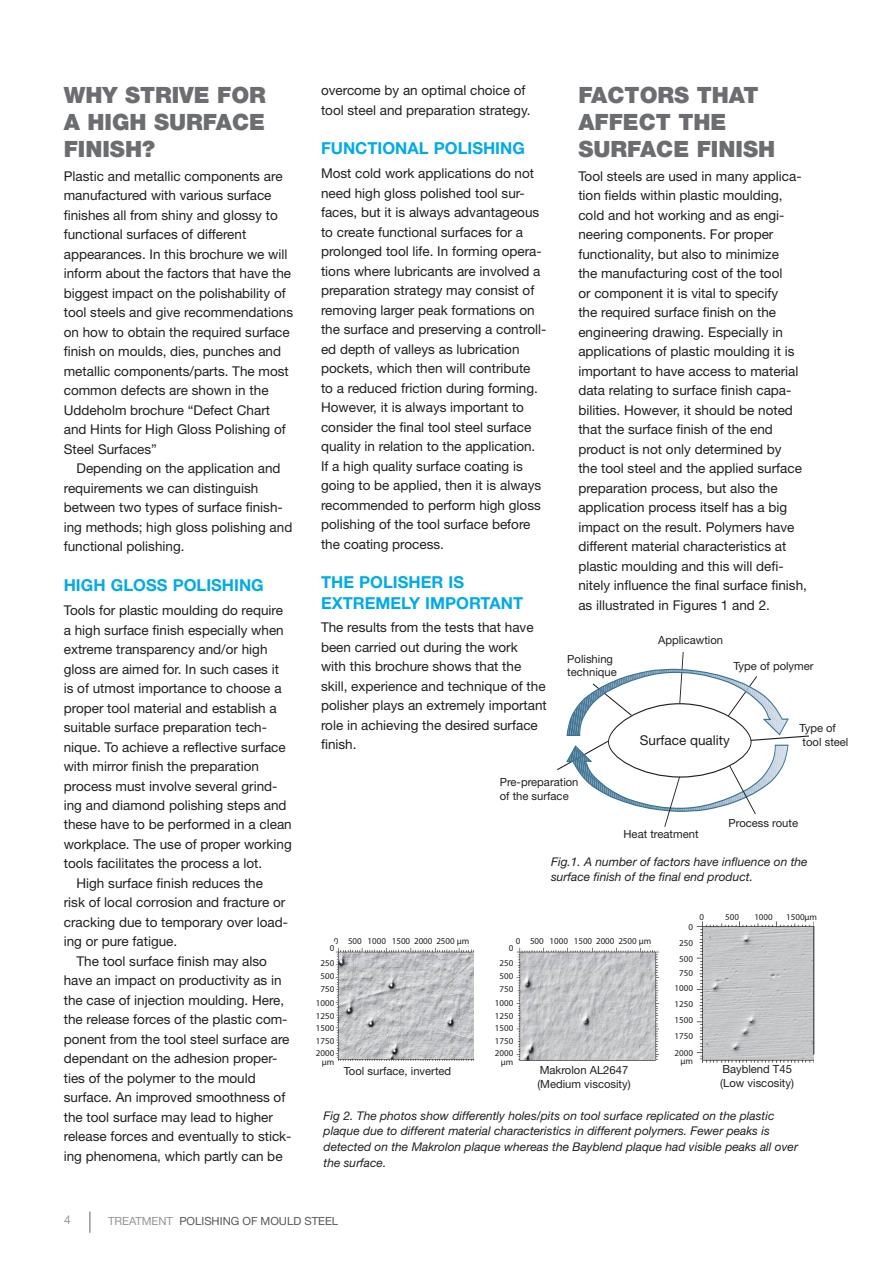
<style>
.page{position:relative;width:893px;height:1263px;background:#fff}
.page>*{position:absolute;margin:0;border:0;box-sizing:border-box;transform-origin:0 0}
.t1{font:900 22.5px/27px "Helvetica Neue";color:#6c6d70;text-align:justify}
.t2{font:700 16.5px/20.2px "Helvetica Neue";color:#00abe7}
.t3{font:13.5px/19.5px "Helvetica Neue";color:#231f20}
.t4{font:italic 12px/15.8px "Helvetica Neue";color:#231f20}
.t5{font:12px "Helvetica Neue";color:#939598}
.t6{font:11.25px/13.5px "Helvetica Neue";color:#231f20}
.t7{font:11.25px "Helvetica Neue";color:#57585a}
.t8{font:9px/12.9px "Myriad Pro";color:#231f20;text-align:center}
.s1{color:#939598}
</style>
<div class="page">
<hr style="left:89px;top:1211px;width:2px;height:22px;background:#939598">
<img style="left:336px;top:946px;width:138px;height:114px">
<img style="left:517px;top:946px;width:141px;height:115px">
<img style="left:696px;top:921px;width:118px;height:141px">
<hr style="left:813px;top:926px;width:1px;height:128px;background:#231f20">
<svg style="left:557px;top:652px;width:252px;height:175px"></svg>
<svg style="left:325px;top:951px;width:11px;height:103px"></svg>
<h1 class="t1" style="left:64px;top:82px;width:204px">WHY STRIVE FOR A HIGH SURFACE FINISH?</h1>
<p class="t3" style="left:64px;top:166px;width:231px">Plastic and metallic components are manufactured with various surface finishes all from shiny and glossy to functional surfaces of different appearances. In this brochure we will inform about the factors that have the biggest impact on the polishability of tool steels and give recommendations on how to obtain the required surface finish on moulds, dies, punches and metallic components/parts. The most common defects are shown in the Uddeholm brochure “Defect Chart and Hints for High Gloss Polishing of Steel Surfaces”</p>
<p class="t3" style="left:64px;top:459px;width:230px;text-indent:13px">Depending on the application and requirements we can distinguish between two types of surface finish&shy;ing methods; high gloss polishing and functional polishing.</p>
<p class="t2" style="left:64px;top:575px;width:202px">HIGH GLOSS POLISHING</p>
<p class="t3" style="left:64px;top:600px;width:221px">Tools for plastic moulding do require</p>
<p class="t3" style="left:64px;top:620px;width:222px">a high surface finish especially when</p>
<p class="t3" style="left:64px;top:639px;width:205px">extreme transparency and/or high</p>
<p class="t3" style="left:64px;top:659px;width:217px">gloss are aimed for. In such cases it</p>
<p class="t3" style="left:64px;top:678px;width:219px">is of utmost importance to choose a</p>
<p class="t3" style="left:64px;top:698px;width:215px">proper tool material and establish a</p>
<p class="t3" style="left:64px;top:717px;width:205px">suitable surface preparation tech-</p>
<p class="t3" style="left:64px;top:737px;width:224px">nique. To achieve a reflective surface</p>
<p class="t3" style="left:64px;top:756px;width:197px">with mirror finish the preparation</p>
<p class="t3" style="left:64px;top:776px;width:215px">process must involve several grind-</p>
<p class="t3" style="left:64px;top:795px;width:224px">ing and diamond polishing steps and</p>
<p class="t3" style="left:64px;top:815px;width:230px">these have to be performed in a clean</p>
<p class="t3" style="left:64px;top:834px;width:230px">workplace. The use of proper working</p>
<p class="t3" style="left:64px;top:854px;width:200px">tools facilitates the process a lot.</p>
<p class="t3" style="left:76px;top:873px;width:188px">High surface finish reduces the</p>
<p class="t3" style="left:64px;top:893px;width:223px">risk of local corrosion and fracture or</p>
<p class="t3" style="left:64px;top:912px;width:226px">cracking due to temporary over load-</p>
<p class="t3" style="left:64px;top:932px;width:115px">ing or pure fatigue.</p>
<p class="t3" style="left:76px;top:951px;width:192px">The tool surface finish may also</p>
<p class="t3" style="left:64px;top:971px;width:219px">have an impact on productivity as in</p>
<p class="t3" style="left:64px;top:990px;width:222px">the case of injection moulding. Here,</p>
<p class="t3" style="left:64px;top:1010px;width:225px">the release forces of the plastic com-</p>
<p class="t3" style="left:64px;top:1029px;width:227px">ponent from the tool steel surface are</p>
<p class="t3" style="left:64px;top:1049px;width:215px">dependant on the adhesion proper-</p>
<p class="t3" style="left:64px;top:1068px;width:194px">ties of the polymer to the mould</p>
<p class="t3" style="left:64px;top:1088px;width:223px">surface. An improved smoothness of</p>
<p class="t3" style="left:64px;top:1107px;width:211px">the tool surface may lead to higher</p>
<p class="t3" style="left:64px;top:1127px;width:229px">release forces and eventually to stick-</p>
<p class="t3" style="left:64px;top:1146px;width:220px">ing phenomena, which partly can be</p>
<p class="t3" style="left:321px;top:80px;width:211px">overcome by an optimal choice of tool steel and preparation strategy.</p>
<p class="t2" style="left:321px;top:138px;width:205px">FUNCTIONAL POLISHING</p>
<p class="t3" style="left:321px;top:163px;width:227px">Most cold work applications do not need high gloss polished tool sur&shy;faces, but it is always advantageous to create functional surfaces for a prolonged tool life. In forming opera&shy;tions where lubricants are involved a preparation strategy may consist of removing larger peak formations on the surface and preserving a controll&shy;ed depth of valleys as lubrication pockets, which then will contribute<br>to a reduced friction during forming.<br>However, it is always important to consider the final tool steel surface quality in relation to the application.<br>If a high quality surface coating is going to be applied, then it is always recommended to perform high gloss polishing of the tool surface before the coating process.</p>
<p class="t2" style="left:321px;top:572px;width:204px">THE POLISHER IS<br>EXTREMELY IMPORTANT</p>
<p class="t3" style="left:321px;top:618px;width:227px">The results from the tests that have been carried out during the work<br>with this brochure shows that the skill, experience and technique of the polisher plays an extremely important role in achieving the desired surface finish.</p>
<h1 class="t1" style="left:578px;top:82px;width:198px;text-align:left">FACTORS THAT<br>AFFECT THE<br>SURFACE FINISH</h1>
<p class="t3" style="left:578px;top:166px;width:230px">Tool steels are used in many applica&shy;tion fields within plastic moulding, cold and hot working and as engi&shy;neering components. For proper functionality, but also to minimize<br>the manufacturing cost of the tool<br>or component it is vital to specify<br>the required surface finish on the engineering drawing. Especially in applications of plastic moulding it is important to have access to material data relating to surface finish capa&shy;bilities. However, it should be noted that the surface finish of the end product is not only determined by<br>the tool steel and the applied surface preparation process, but also the application process itself has a big impact on the result. Polymers have different material characteristics at plastic moulding and this will defi&shy;nitely influence the final surface finish, as illustrated in Figures 1 and 2.</p>
<p class="t6" style="left:567px;top:652px;width:51px">Polishing technique</p>
<p class="t6" style="left:658px;top:633px;width:66px">Applicawtion</p>
<p class="t6" style="left:733px;top:659px;width:82px">Type of polymer</p>
<p class="t3" style="left:640px;top:731px;width:92px">Surface quality</p>
<p class="t6" style="left:799px;top:721px;width:50px">Type of tool steel</p>
<p class="t6" style="left:500px;top:775px;width:80px">Pre-preparation of the surface</p>
<p class="t6" style="left:623px;top:827px;width:77px">Heat treatment</p>
<p class="t6" style="left:728px;top:816px;width:71px">Process route</p>
<p class="t4" style="left:551px;top:853px;width:258px">Fig.1. A number of factors have influence on the surface finish of the final end product.</p>
<p class="t8" style="left:700px;top:910px;width:6px">0</p>
<p class="t8" style="left:725px;top:910px;width:15px">500</p>
<p class="t8" style="left:754px;top:910px;width:20px">1000</p>
<p class="t8" style="left:786px;top:910px;width:32px">1500µm</p>
<p class="t8" style="left:679px;top:918px;width:15px;line-height:16.2px;text-align:justify;text-indent:9px">0<br>250<br>500</p>
<p class="t8" style="left:675px;top:966px;width:20px;line-height:14.1px">750<br>1000</p>
<p class="t8" style="left:675px;top:995px;width:20px;line-height:16.2px;text-align:justify">1250<br>1500<br>1750<br>2000</p>
<p class="t8" style="left:681px;top:1054px;width:14px">µm</p>
<p class="t8" style="left:334px;top:935px;width:137px">0 500 1000 1500 2000 2500 µm</p>
<p class="t8" style="left:516px;top:934px;width:137px">0 500 1000 1500 2000 2500 µm</p>
<p class="t8" style="left:320px;top:940px;width:15px;line-height:14.9px;text-align:right">0<br>250</p>
<p class="t8" style="left:316px;top:969px;width:20px">500<br>750<br>1000<br>1250<br>1500<br>1750<br>2000</p>
<p class="t8" style="left:322px;top:1055px;width:14px">µm</p>
<p class="t8" style="left:499px;top:940px;width:15px;line-height:14.9px;text-align:right">0<br>250</p>
<p class="t8" style="left:495px;top:969px;width:20px">500<br>750<br>1000<br>1250<br>1500<br>1750<br>2000</p>
<p class="t8" style="left:501px;top:1055px;width:14px">µm</p>
<p class="t6" style="left:344px;top:1063px;width:109px">Tool surface, inverted</p>
<p class="t6" style="left:537px;top:1063px;width:95px">Makrolon AL2647 (Medium viscosity)</p>
<p class="t6" style="left:720px;top:1062px;width:75px">Bayblend T45 (Low viscosity)</p>
<p class="t4" style="left:324px;top:1107px;width:476px">Fig 2. The photos show differently holes/pits on tool surface replicated on the plastic plaque due to different material characteristics in different polymers. Fewer peaks is detected on the Makrolon plaque whereas the Bayblend plaque had visible peaks all over the surface.</p>
<p class="t5" style="left:64px;top:1212px;width:8px">4</p>
<p class="t7" style="left:108px;top:1214px;width:232px"><span class="s1">TREATMENT</span> POLISHING OF MOULD STEEL</p>
</div>
